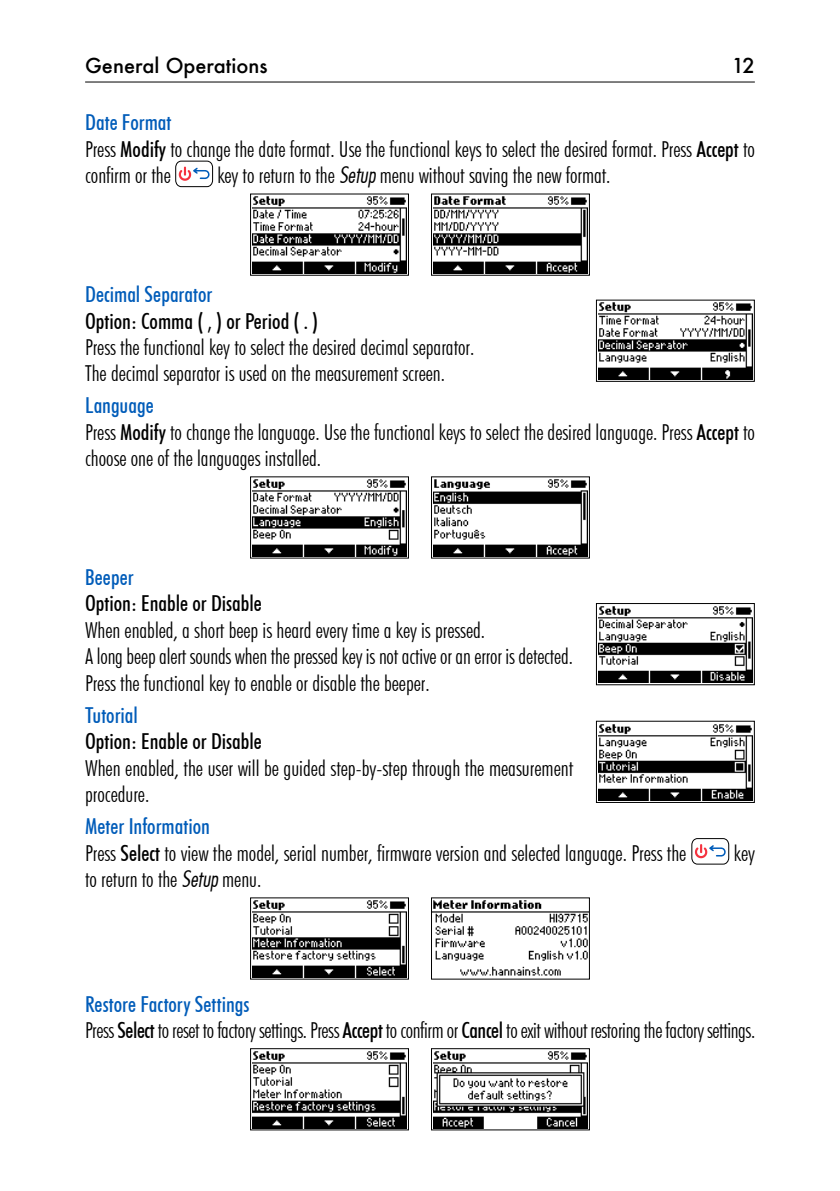
<style>
.page{position:relative;width:840px;height:1191px;background:#fff}
.page>*{position:absolute;margin:0;border:0;box-sizing:border-box;transform-origin:0 0}
.t1{font:300 condensed 22px/26.4px "Futura BT";color:#000}
.t2{font:500 condensed 22px "Futura BT";color:#000}
.t3{font:500 condensed 22px "Futura BT";color:#005cb9}
.t4{font:500 20px "Futura";color:#000}
.s1{font-weight:500;color:#005cb9}
.s2{font-weight:500}
.s3{font-family:"Futura Lt Cn BT Italic";font-weight:400;font-stretch:normal}
</style>
<div class="page">
<hr style="left:85px;top:82px;width:669px;height:1px;background:#000">
<svg style="left:175px;top:161px;width:38px;height:26px"></svg>
<img style="left:252px;top:196px;width:154px;height:77px">
<div style="left:250px;top:193px;width:159px;height:83px;border:1px solid #000"></div>
<img style="left:433px;top:196px;width:154px;height:77px">
<div style="left:431px;top:193px;width:158px;height:83px;border:1px solid #000"></div>
<img style="left:252px;top:479px;width:154px;height:77px">
<div style="left:250px;top:476px;width:159px;height:82px;border:1px solid #000"></div>
<img style="left:433px;top:479px;width:154px;height:77px">
<div style="left:431px;top:476px;width:158px;height:82px;border:1px solid #000"></div>
<svg style="left:691px;top:838px;width:37px;height:26px"></svg>
<img style="left:252px;top:900px;width:154px;height:77px">
<div style="left:250px;top:897px;width:159px;height:82px;border:1px solid #000"></div>
<img style="left:433px;top:900px;width:154px;height:76px">
<img style="left:252px;top:1051px;width:154px;height:77px">
<div style="left:250px;top:1048px;width:159px;height:82px;border:1px solid #000"></div>
<img style="left:433px;top:1051px;width:154px;height:77px">
<div style="left:431px;top:1048px;width:158px;height:82px;border:1px solid #000"></div>
<img style="left:598px;top:302px;width:154px;height:77px">
<div style="left:595px;top:300px;width:159px;height:82px;border:1px solid #000"></div>
<img style="left:598px;top:606px;width:154px;height:77px">
<div style="left:595px;top:603px;width:159px;height:82px;border:1px solid #000"></div>
<img style="left:598px;top:724px;width:154px;height:76px">
<div style="left:595px;top:720px;width:159px;height:83px;border:1px solid #000"></div>
<p class="t4" style="left:85px;top:52px;width:184px">General Operations</p>
<p class="t4" style="left:731px;top:52px;width:25px">12</p>
<p class="t1" style="left:85px;top:109px;width:671px"><span class="s1">Date Format<br></span>Press <span class="s2">Modify</span> to change the date format. Use the functional keys to select the desired format. Press <span class="s2">Accept</span> to confirm or the</p>
<p class="t1" style="left:217px;top:162px;width:394px">key to return to the <span class="s3">Setup</span> menu without saving the new format.</p>
<p class="t3" style="left:85px;top:281px;width:129px">Decimal Separator</p>
<p class="t2" style="left:85px;top:307px;width:234px">Option: Comma ( , ) or Period ( . )</p>
<p class="t1" style="left:85px;top:334px;width:390px">Press the functional key to select the desired decimal separator.<br>The decimal separator is used on the measurement screen.</p>
<p class="t1" style="left:85px;top:392px;width:671px"><span class="s1">Language<br></span>Press <span class="s2">Modify</span> to change the language. Use the functional keys to select the desired language. Press <span class="s2">Accept</span> to choose one of the languages installed.</p>
<p class="t3" style="left:85px;top:564px;width:50px">Beeper</p>
<p class="t2" style="left:85px;top:590px;width:178px">Option: Enable or Disable</p>
<p class="t1" style="left:85px;top:616px;width:489px">When enabled, a short beep is heard every time a key is pressed.<br>A long beep alert sounds when the pressed key is not active or an error is detected.<br>Press the functional key to enable or disable the beeper.</p>
<p class="t3" style="left:85px;top:701px;width:54px">Tutorial</p>
<p class="t2" style="left:85px;top:728px;width:178px">Option: Enable or Disable</p>
<p class="t1" style="left:85px;top:754px;width:489px">When enabled, the user will be guided step-by-step through the measurement procedure.</p>
<p class="t1" style="left:85px;top:812px;width:602px"><span class="s1">Meter Information<br></span>Press <span class="s2">Select</span> to view the model, serial number, firmware version and selected language. Press the</p>
<p class="t1" style="left:85px;top:866px;width:177px">to return to the <span class="s3">Setup</span> menu.</p>
<p class="t1" style="left:733px;top:839px;width:23px">key</p>
<p class="t1" style="left:85px;top:990px;width:671px"><span class="s1">Restore Factory Settings<br></span>Press <span class="s2">Select</span> to reset to factory settings. Press <span class="s2">Accept</span> to confirm or <span class="s2">Cancel</span> to exit without restoring the factory settings.</p>
</div>
